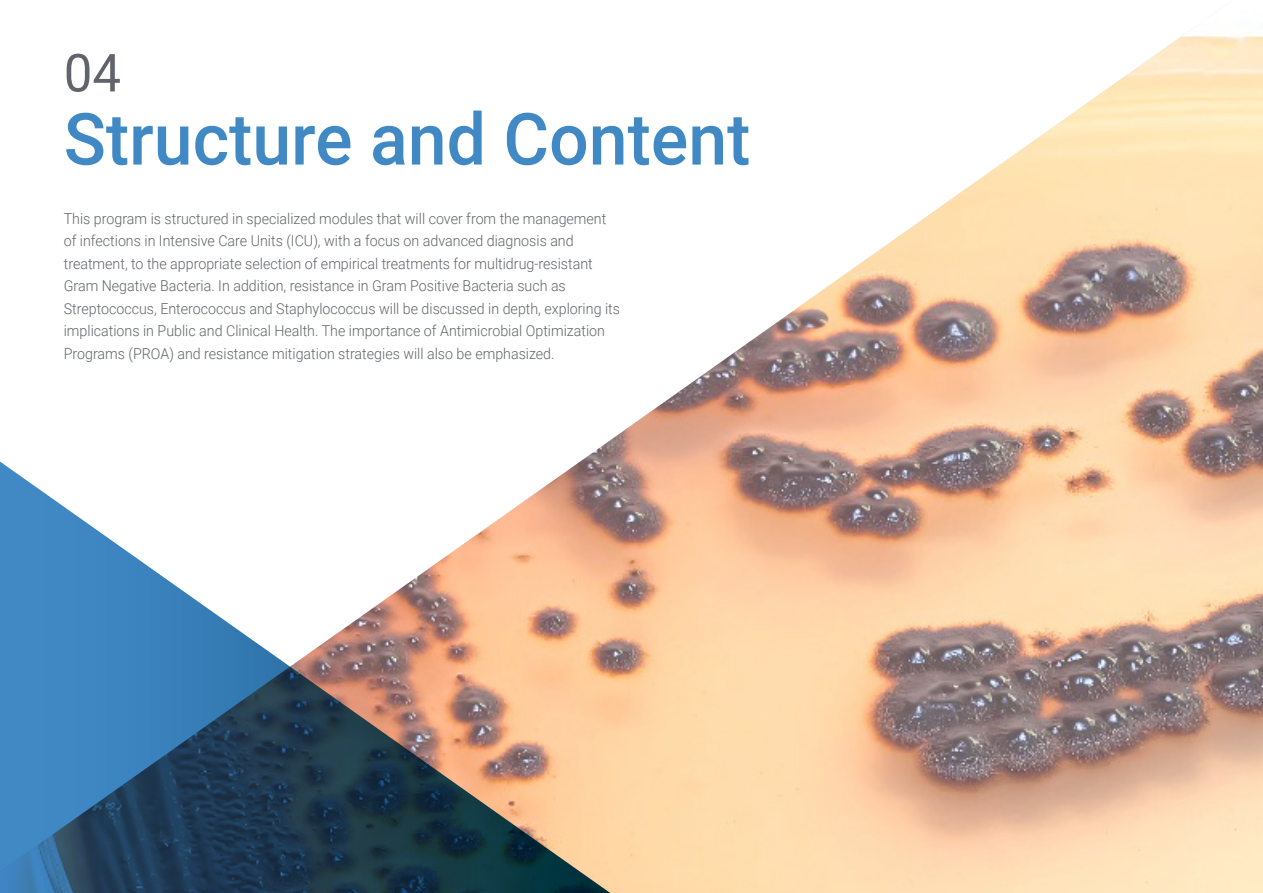
<style>
.page{position:relative;width:1263px;height:893px;background:#fff}
.page>*{position:absolute;margin:0;border:0;box-sizing:border-box;transform-origin:0 0}
.t1{font:500 72px "Roboto";color:#4089c5}
.t2{font:52.5px "Roboto";color:#61646a}
.t3{font:300 15px/22.5px "Roboto";color:#61646a;scale:.95 1}
</style>
<div class="page">
<img style="left:602px;top:36px;width:661px;height:857px">
<svg style="left:0;top:446px;width:640px;height:447px"></svg>
<h2 class="t2" style="left:64px;top:36px;width:59px">04</h2>
<h1 class="t1" style="left:64px;top:89px;width:688px">Structure and Content</h1>
<p class="t3" style="left:64px;top:207px;width:587px">This program is structured in specialized modules that will cover from the management of infections in Intensive Care Units (ICU), with a focus on advanced diagnosis and treatment, to the appropriate selection of empirical treatments for multidrug-resistant Gram Negative Bacteria. In addition, resistance in Gram Positive Bacteria such as Streptococcus, Enterococcus and Staphylococcus will be discussed in depth, exploring its implications in Public and Clinical Health. The importance of Antimicrobial Optimization Programs (PROA) and resistance mitigation strategies will also be emphasized.</p>
</div>
